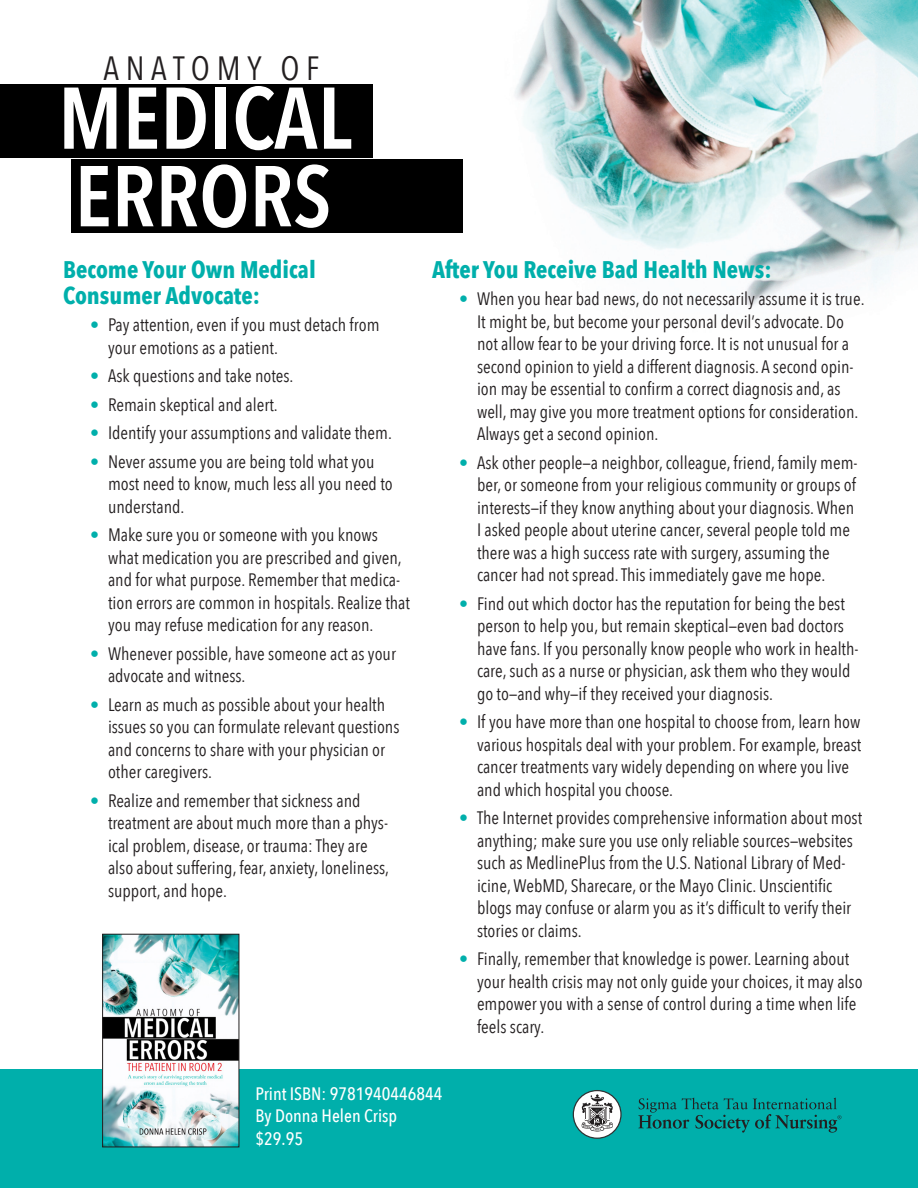
<style>
.page{position:relative;width:918px;height:1188px;background:#fff}
.page>*{position:absolute;margin:0;border:0;box-sizing:border-box;transform-origin:0 0}
.t1{font:600 86.4px "Avenir Next Condensed";color:#fff}
.t2{font:600 85.2px "Avenir Next Condensed";color:#fff}
.t3{font:33.6px "Avenir Next Condensed";letter-spacing:.2em;color:#231f20}
.Heading_2{font:700 24px/26px "Avenir Next Condensed";color:#00afab}
.t4{font:18px/22.5px "Avenir Next Condensed";color:#231f20}
.Heading_2-2{font:500 18px/22.5px "Avenir Next Condensed";color:#fff}
.s1{color:#00afab}
</style>
<div class="page">
<img style="left:515px;top:0;width:403px;height:306px">
<div style="left:0;top:1069px;width:918px;height:119px;background:#00afab"></div>
<img style="left:104px;top:936px;width:133px;height:209px">
<div style="left:102px;top:934px;width:137px;height:213px;border:1px solid #231f20"></div>
<svg style="left:573px;top:1091px;width:48px;height:47px"></svg>
<div style="left:573px;top:1090px;width:49px;height:49px;border:1px solid #2f3233;border-radius:50%"></div>
<svg style="left:580px;top:1094px;width:34px;height:38px"></svg>
<svg style="left:638px;top:1098px;width:203px;height:35px"></svg>
<div style="left:71px;top:159px;width:392px;height:73px;background:#000"></div>
<div style="left:0;top:84px;width:373px;height:73px;background:#000"></div>
<p class="t3" style="left:103px;top:40px;width:218px">ANATOMY OF</p>
<p class="t1" style="left:58px;top:44px;width:295px">MEDICAL</p>
<p class="t2" style="left:75px;top:123px;width:258px">ERRORS</p>
<p class="Heading_2" style="left:63px;top:257px;width:254px">Become Your Own Medical<br>Consumer Advocate:</p>
<p class="t4" style="left:108px;top:313px;width:273px;text-indent:-18px"><span class="s1">•</span> Pay attention, even if you must detach from your emotions as a patient.</p>
<p class="t4" style="left:90px;top:364px;width:205px"><span class="s1">•</span> Ask questions and take notes.</p>
<p class="t4" style="left:90px;top:392px;width:189px"><span class="s1">•</span> Remain skeptical and alert.</p>
<p class="t4" style="left:90px;top:421px;width:303px"><span class="s1">•</span> Identify your assumptions and validate them.</p>
<p class="t4" style="left:108px;top:449px;width:286px;text-indent:-18px"><span class="s1">•</span> Never assume you are being told what you most need to know, much less all you need to understand.</p>
<p class="t4" style="left:108px;top:523px;width:304px;text-indent:-18px"><span class="s1">•</span> Make sure you or someone with you knows what medication you are prescribed and given, and for what purpose. Remember that medica&shy;tion errors are common in hospitals. Realize that you may refuse medication for any reason.</p>
<p class="t4" style="left:108px;top:641px;width:289px;text-indent:-18px"><span class="s1">•</span> Whenever possible, have someone act as your advocate and witness.</p>
<p class="t4" style="left:108px;top:692px;width:293px;text-indent:-18px"><span class="s1">•</span> Learn as much as possible about your health issues so you can formulate relevant questions and concerns to share with your physician or other caregivers.</p>
<p class="t4" style="left:108px;top:788px;width:283px;text-indent:-18px"><span class="s1">•</span> Realize and remember that sickness and treatment are about much more than a phys&shy;ical problem, disease, or trauma: They are also about suffering, fear, anxiety, loneliness, support, and hope.</p>
<p class="Heading_2" style="left:432px;top:257px;width:341px">After You Receive Bad Health News:</p>
<p class="t4" style="left:477px;top:287px;width:389px;text-indent:-18px"><span class="s1">•</span> When you hear bad news, do not necessarily assume it is true.<br>It might be, but become your personal devil’s advocate. Do not allow fear to be your driving force. It is not unusual for a second opinion to yield a different diagnosis. A second opin&shy;ion may be essential to confirm a correct diagnosis and, as well, may give you more treatment options for consideration.<br>Always get a second opinion.</p>
<p class="t4" style="left:477px;top:450px;width:382px;text-indent:-18px"><span class="s1">•</span> Ask other people—a neighbor, colleague, friend, family mem&shy;ber, or someone from your religious community or groups of interests—if they know anything about your diagnosis. When I asked people about uterine cancer, several people told me there was a high success rate with surgery, assuming the cancer had not spread. This immediately gave me hope.</p>
<p class="t4" style="left:477px;top:591px;width:383px;text-indent:-18px"><span class="s1">•</span> Find out which doctor has the reputation for being the best person to help you, but remain skeptical—even bad doctors have fans. If you personally know people who work in health&shy;care, such as a nurse or physician, ask them who they would go to—and why—if they received your diagnosis.</p>
<p class="t4" style="left:477px;top:710px;width:386px;text-indent:-18px"><span class="s1">•</span> If you have more than one hospital to choose from, learn how various hospitals deal with your problem. For example, breast cancer treatments vary widely depending on where you live and which hospital you choose.</p>
<p class="t4" style="left:477px;top:806px;width:387px;text-indent:-18px"><span class="s1">•</span> The Internet provides comprehensive information about most anything; make sure you use only reliable sources—websites such as MedlinePlus from the U.S. National Library of Med&shy;icine, WebMD, Sharecare, or the Mayo Clinic. Unscientific blogs may confuse or alarm you as it’s difficult to verify their stories or claims.</p>
<p class="t4" style="left:477px;top:947px;width:387px;text-indent:-18px"><span class="s1">•</span> Finally, remember that knowledge is power. Learning about your health crisis may not only guide your choices, it may also empower you with a sense of control during a time when life feels scary.</p>
<p class="Heading_2-2" style="left:256px;top:1082px;width:188px">Print ISBN: 9781940446844<br>By Donna Helen Crisp $29.95</p>
</div>
